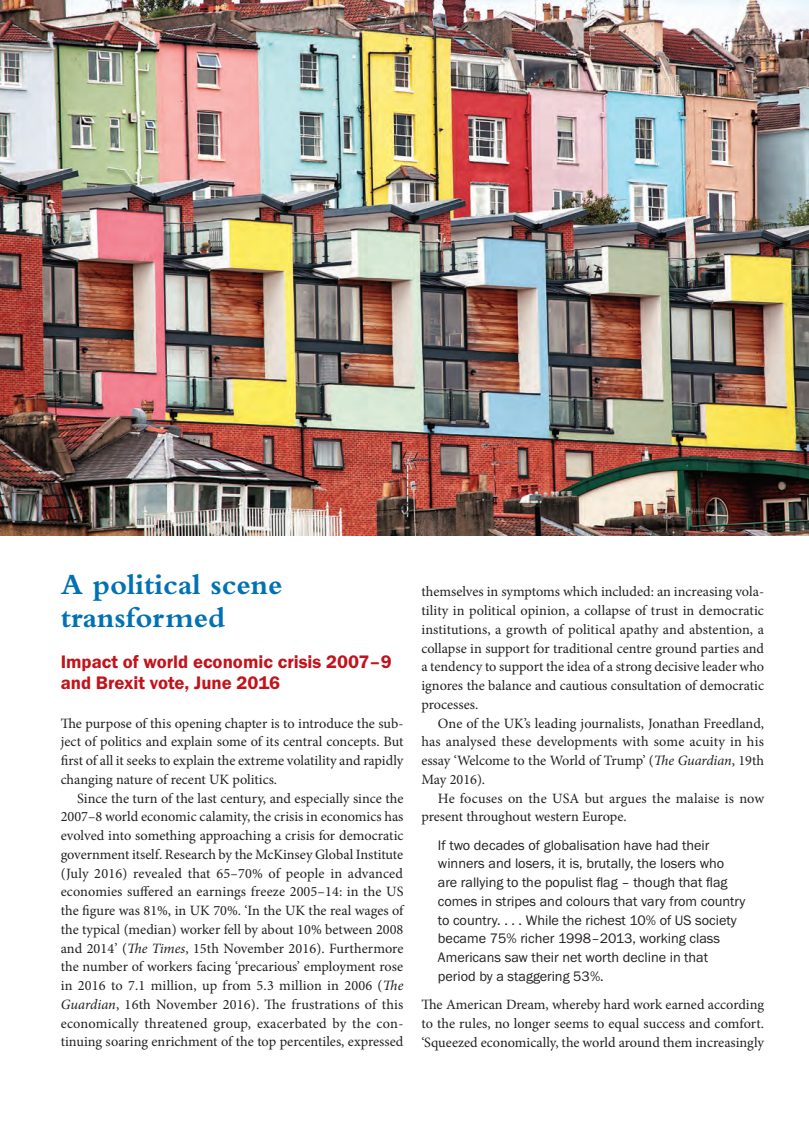
<style>
.page{position:relative;width:809px;height:1121px;background:#fff}
.page>*{position:absolute;margin:0;border:0;box-sizing:border-box;transform-origin:0 0}
.t1{font:700 30px/33px "Bembo";color:#0072b4}
.t2{font:600 18.75px/21px "Franklin Gothic Itc T";color:#c4121a}
.t3{font:14.25px/18.8px "Minion Pro";color:#231f20;text-align:justify}
.t4{font:14.25px/18.8px "Franklin Gothic Itc T";color:#231f20}
.s1{font-style:italic}
</style>
<div class="page">
<img style="left:0;top:0;width:808px;height:535px">
<h1 class="t1" style="left:61px;top:568px;width:223px">A political scene transformed</h1>
<h2 class="t2" style="left:61px;top:651px;width:332px">Impact of world economic crisis 2007–9 and Brexit vote, June 2016</h2>
<p class="t3" style="left:61px;top:713px;width:344px">The purpose of this opening chapter is to introduce the sub&shy;ject of politics and explain some of its central concepts. But first of all it seeks to explain the extreme volatility and rapidly changing nature of recent UK politics.</p>
<p class="t3" style="left:61px;top:788px;width:344px;text-indent:17px">Since the turn of the last century, and especially since the 2007–8 world economic calamity, the crisis in economics has evolved into something approaching a crisis for democratic government itself. Research by the McKinsey Global Institute (July 2016) revealed that 65–70% of people in advanced economies suffered an earnings freeze 2005–14: in the US the figure was 81%, in UK 70%. ‘In the UK the real wages of the typical (median) worker fell by about 10% between 2008 and 2014’ (<span class="s1">The Times</span>, 15th November 2016). Furthermore the number of workers facing ‘precarious’ employment rose in 2016 to 7.1 million, up from 5.3 million in 2006 (<span class="s1">The Guardian</span>, 16th November 2016). The frustrations of this economically threatened group, exacerbated by the con&shy;tinuing soaring enrichment of the top percentiles, expressed</p>
<p class="t3" style="left:421px;top:582px;width:344px">themselves in symptoms which included: an increasing vola&shy;tility in political opinion, a collapse of trust in democratic institutions, a growth of political apathy and abstention, a collapse in support for traditional centre ground parties and a tendency to support the idea of a strong decisive leader who ignores the balance and cautious consultation of democratic processes.</p>
<p class="t3" style="left:421px;top:713px;width:344px;text-indent:17px">One of the UK’s leading journalists, Jonathan Freedland, has analysed these developments with some acuity in his essay ‘Welcome to the World of Trump’ (<span class="s1">The Guardian</span>, 19th May 2016).</p>
<p class="t3" style="left:421px;top:788px;width:344px;text-indent:17px">He focuses on the USA but argues the malaise is now present throughout western Europe.</p>
<p class="t4" style="left:438px;top:835px;width:309px">If two decades of globalisation have had their winners and losers, it is, brutally, the losers who are rallying to the populist flag – though that flag comes in stripes and colours that vary from country to country. . . . While the richest 10% of US society became 75% richer 1998–2013, working class Americans saw their net worth decline in that period by a staggering 53%.</p>
<p class="t3" style="left:421px;top:995px;width:344px">The American Dream, whereby hard work earned according to the rules, no longer seems to equal success and comfort. ‘Squeezed economically, the world around them increasingly</p>
</div>
